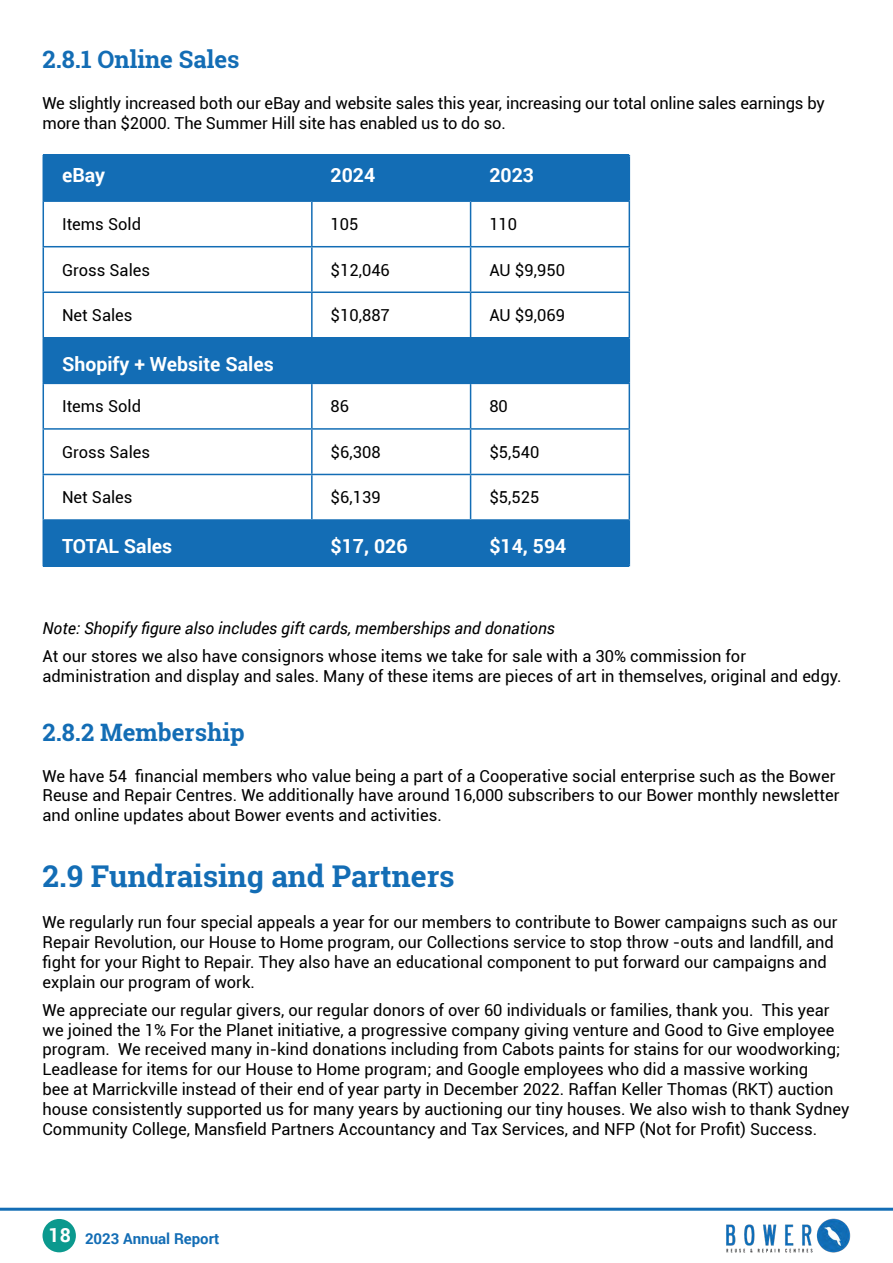
<style>
.page{position:relative;width:893px;height:1263px;background:#fff}
.page>*{position:absolute;margin:0;border:0;box-sizing:border-box;transform-origin:0 0}
.t1{font:700 30px "Roboto Slab";color:#136db5}
.t2{font:700 24px "Roboto Slab";color:#136db5}
.t3{font:700 19.5px "Roboto";color:#fff}
.t4{font:16.5px/19.8px "Roboto";color:#000}
.t5{font:italic 16.5px "Roboto";color:#000}
.t6{font:700 15px "Roboto";color:#136db5}
.s1{font-size:19.5px;color:#fff}
</style>
<div class="page">
<div style="left:43px;top:1219px;width:33px;height:33px;background:#0b998e;border-radius:50%"></div>
<hr style="left:0;top:1208px;width:893px;height:3px;background:#136db5">
<img style="left:726px;top:1219px;width:124px;height:34px">
<div style="left:43px;top:155px;width:586px;height:46px;background:#136db5"></div>
<div style="left:43px;top:338px;width:586px;height:46px;background:#136db5"></div>
<div style="left:43px;top:520px;width:586px;height:46px;background:#136db5"></div>
<hr style="left:471px;top:155px;width:159px;height:1px;background:#136db5">
<hr style="left:629px;top:156px;width:1px;height:44px;background:#136db5">
<hr style="left:43px;top:200px;width:269px;height:2px;background:#136db5">
<hr style="left:43px;top:202px;width:1px;height:44px;background:#136db5">
<hr style="left:312px;top:200px;width:159px;height:2px;background:#136db5">
<hr style="left:311px;top:202px;width:2px;height:44px;background:#136db5">
<hr style="left:471px;top:200px;width:159px;height:2px;background:#136db5">
<hr style="left:470px;top:202px;width:1px;height:44px;background:#136db5">
<hr style="left:629px;top:202px;width:1px;height:44px;background:#136db5">
<hr style="left:43px;top:246px;width:269px;height:1px;background:#136db5">
<hr style="left:43px;top:247px;width:1px;height:44px;background:#136db5">
<hr style="left:312px;top:246px;width:159px;height:1px;background:#136db5">
<hr style="left:311px;top:247px;width:2px;height:44px;background:#136db5">
<hr style="left:471px;top:246px;width:159px;height:1px;background:#136db5">
<hr style="left:470px;top:247px;width:1px;height:44px;background:#136db5">
<hr style="left:629px;top:247px;width:1px;height:44px;background:#136db5">
<hr style="left:43px;top:291px;width:269px;height:2px;background:#136db5">
<hr style="left:43px;top:293px;width:1px;height:44px;background:#136db5">
<hr style="left:312px;top:291px;width:159px;height:2px;background:#136db5">
<hr style="left:311px;top:293px;width:2px;height:44px;background:#136db5">
<hr style="left:471px;top:291px;width:159px;height:2px;background:#136db5">
<hr style="left:470px;top:293px;width:1px;height:44px;background:#136db5">
<hr style="left:629px;top:293px;width:1px;height:44px;background:#136db5">
<hr style="left:43px;top:337px;width:269px;height:2px;background:#136db5">
<hr style="left:312px;top:337px;width:159px;height:2px;background:#136db5">
<hr style="left:471px;top:337px;width:159px;height:2px;background:#136db5">
<hr style="left:629px;top:339px;width:1px;height:44px;background:#136db5">
<hr style="left:43px;top:384px;width:1px;height:44px;background:#136db5">
<hr style="left:311px;top:384px;width:2px;height:44px;background:#136db5">
<hr style="left:471px;top:383px;width:159px;height:1px;background:#136db5">
<hr style="left:470px;top:384px;width:1px;height:44px;background:#136db5">
<hr style="left:629px;top:384px;width:1px;height:44px;background:#136db5">
<hr style="left:43px;top:428px;width:269px;height:2px;background:#136db5">
<hr style="left:43px;top:430px;width:1px;height:44px;background:#136db5">
<hr style="left:312px;top:428px;width:159px;height:2px;background:#136db5">
<hr style="left:311px;top:430px;width:2px;height:44px;background:#136db5">
<hr style="left:471px;top:428px;width:159px;height:2px;background:#136db5">
<hr style="left:470px;top:430px;width:1px;height:44px;background:#136db5">
<hr style="left:629px;top:430px;width:1px;height:44px;background:#136db5">
<hr style="left:43px;top:474px;width:269px;height:1px;background:#136db5">
<hr style="left:43px;top:475px;width:1px;height:44px;background:#136db5">
<hr style="left:312px;top:474px;width:159px;height:1px;background:#136db5">
<hr style="left:311px;top:475px;width:2px;height:44px;background:#136db5">
<hr style="left:471px;top:474px;width:159px;height:1px;background:#136db5">
<hr style="left:470px;top:475px;width:1px;height:44px;background:#136db5">
<hr style="left:629px;top:475px;width:1px;height:44px;background:#136db5">
<hr style="left:43px;top:519px;width:269px;height:2px;background:#136db5">
<hr style="left:312px;top:519px;width:159px;height:2px;background:#136db5">
<hr style="left:471px;top:519px;width:159px;height:2px;background:#136db5">
<hr style="left:629px;top:521px;width:1px;height:44px;background:#136db5">
<hr style="left:471px;top:565px;width:159px;height:1px;background:#136db5">
<h2 class="t2" style="left:43px;top:43px;width:198px">2.8.1 Online Sales</h2>
<p class="t4" style="left:43px;top:92px;width:784px">We slightly increased both our eBay and website sales this year, increasing our total online sales earnings by more than $2000. The Summer Hill site has enabled us to do so.</p>
<p class="t3" style="left:62px;top:161px;width:45px">eBay</p>
<p class="t3" style="left:331px;top:161px;width:46px">2024</p>
<p class="t3" style="left:489px;top:161px;width:46px">2023</p>
<p class="t4" style="left:62px;top:214px;width:81px">Items Sold</p>
<p class="t4" style="left:331px;top:214px;width:29px">105</p>
<p class="t4" style="left:489px;top:214px;width:29px">110</p>
<p class="t4" style="left:62px;top:259px;width:90px">Gross Sales</p>
<p class="t4" style="left:331px;top:259px;width:61px">$12,046</p>
<p class="t4" style="left:489px;top:259px;width:77px">AU $9,950</p>
<p class="t4" style="left:62px;top:305px;width:72px">Net Sales</p>
<p class="t4" style="left:331px;top:305px;width:61px">$10,887</p>
<p class="t4" style="left:489px;top:305px;width:77px">AU $9,069</p>
<p class="t3" style="left:62px;top:350px;width:213px">Shopify + Website Sales</p>
<p class="t4" style="left:62px;top:396px;width:81px">Items Sold</p>
<p class="t4" style="left:331px;top:396px;width:20px">86</p>
<p class="t4" style="left:489px;top:396px;width:20px">80</p>
<p class="t4" style="left:62px;top:441px;width:90px">Gross Sales</p>
<p class="t4" style="left:331px;top:441px;width:52px">$6,308</p>
<p class="t4" style="left:489px;top:441px;width:52px">$5,540</p>
<p class="t4" style="left:62px;top:487px;width:72px">Net Sales</p>
<p class="t4" style="left:331px;top:487px;width:52px">$6,139</p>
<p class="t4" style="left:489px;top:487px;width:52px">$5,525</p>
<p class="t3" style="left:62px;top:532px;width:112px">TOTAL Sales</p>
<p class="t3" style="left:331px;top:532px;width:79px">$17, 026</p>
<p class="t3" style="left:489px;top:532px;width:79px">$14, 594</p>
<p class="t5" style="left:43px;top:616px;width:514px">Note: Shopify figure also includes gift cards, memberships and donations</p>
<p class="t4" style="left:43px;top:646px;width:801px">At our stores we also have consignors whose items we take for sale with a 30% commission for administration and display and sales. Many of these items are pieces of art in themselves, original and edgy.</p>
<h2 class="t2" style="left:43px;top:715px;width:204px">2.8.2 Membership</h2>
<p class="t4" style="left:43px;top:765px;width:798px">We have 54 financial members who value being a part of a Cooperative social enterprise such as the Bower<br>Reuse and Repair Centres. We additionally have around 16,000 subscribers to our Bower monthly newsletter and online updates about Bower events and activities.</p>
<h1 class="t1" style="left:43px;top:855px;width:414px">2.9 Fundraising and Partners</h1>
<p class="t4" style="left:43px;top:912px;width:796px">We regularly run four special appeals a year for our members to contribute to Bower campaigns such as our Repair Revolution, our House to Home program, our Collections service to stop throw -outs and landfill, and fight for your Right to Repair. They also have an educational component to put forward our campaigns and explain our program of work.</p>
<p class="t4" style="left:43px;top:999px;width:808px">We appreciate our regular givers, our regular donors of over 60 individuals or families, thank you. This year we joined the 1% For the Planet initiative, a progressive company giving venture and Good to Give employee program. We received many in-kind donations including from Cabots paints for stains for our woodworking; Leadlease for items for our House to Home program; and Google employees who did a massive working<br>bee at Marrickville instead of their end of year party in December 2022. Raffan Keller Thomas (RKT) auction house consistently supported us for many years by auctioning our tiny houses. We also wish to thank Sydney Community College, Mansfield Partners Accountancy and Tax Services, and NFP (Not for Profit) Success.</p>
<p class="t6" style="left:49px;top:1227px;width:172px"><span class="s1">18</span> 2023 Annual Report</p>
</div>
